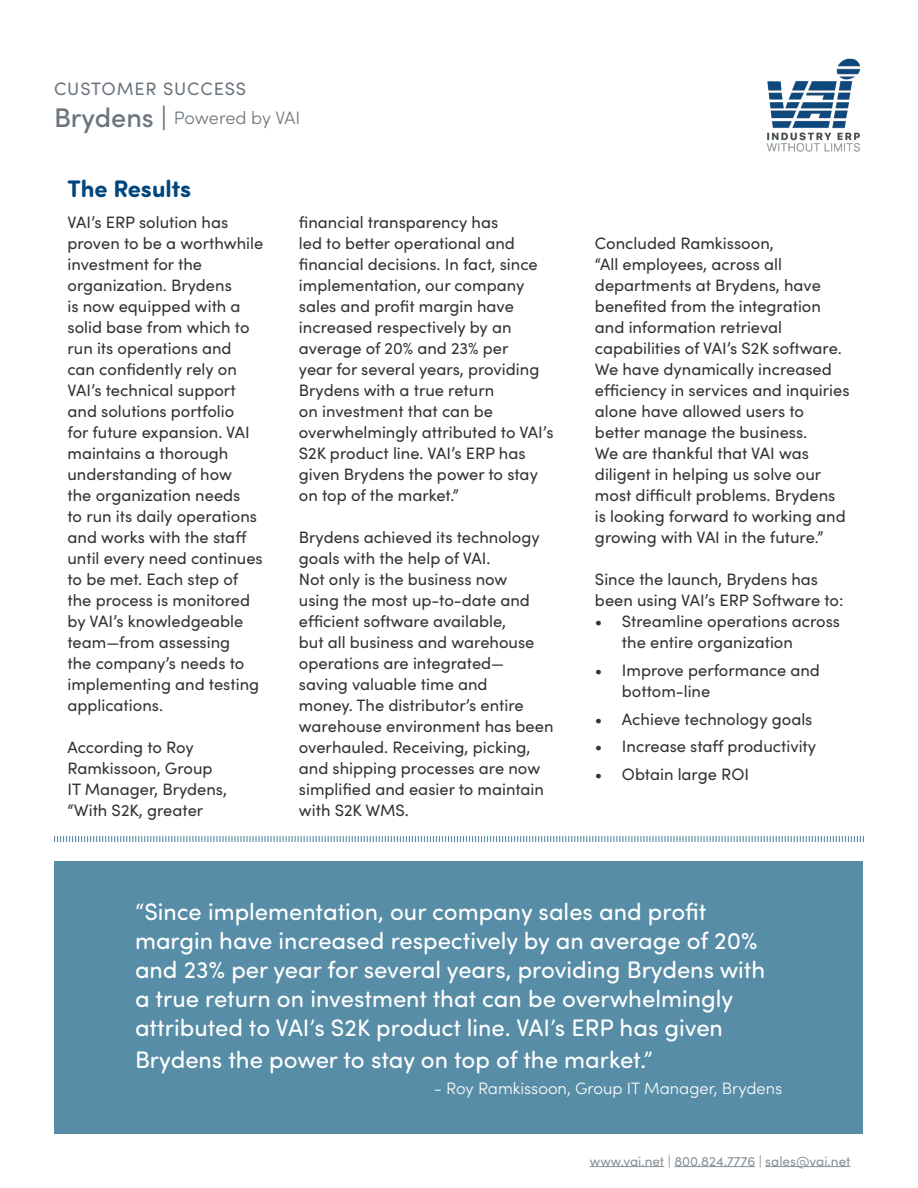
<style>
.page{position:relative;width:918px;height:1188px;background:#fff}
.page>*{position:absolute;margin:0;border:0;box-sizing:border-box;transform-origin:0 0}
.t1{font:24px/28.8px "Sofia Pro Soft";color:#fff}
.t2{font:700 24px "Sofia Pro Soft";color:#00467e}
.t3{font:18px/29.4px "Sofia Pro";letter-spacing:.05em;color:#6c757d}
.t4{font:16.5px/21px "Sofia Pro";color:#333}
.t5{font:300 16.5px "Sofia Pro";color:#fff}
.t6{font:13.5px "Sofia Pro";color:#899197}
.s1{font-weight:500;font-size:27px}
.s2{font-size:27px}
.s3{font-weight:300}
</style>
<div class="page">
<hr style="left:590px;top:1166px;width:74px;height:1px;background:#899197">
<hr style="left:674px;top:1166px;width:81px;height:1px;background:#899197">
<hr style="left:765px;top:1166px;width:86px;height:1px;background:#899197">
<svg style="left:54px;top:836px;width:810px;height:6px"></svg>
<img style="left:766px;top:58px;width:95px;height:94px">
<div style="left:55px;top:862px;width:808px;height:272px;background:#578da6"></div>
<p class="t3" style="left:54px;top:73px;width:248px">CUSTOMER SUCCESS<br><span class="s1">Brydens</span> <span class="s2">|</span> <span class="s3">Powered by VAI</span></p>
<h1 class="t2" style="left:68px;top:171px;width:125px">The Results</h1>
<p class="t4" style="left:68px;top:211px;width:197px">VAI’s ERP solution has proven to be a worthwhile investment for the organization. Brydens<br>is now equipped with a solid base from which to run its operations and can confidently rely on<br>VAI’s technical support and solutions portfolio<br>for future expansion. VAI maintains a thorough understanding of how<br>the organization needs<br>to run its daily operations and works with the staff until every need continues to be met. Each step of the process is monitored by VAI’s knowledgeable team—from assessing<br>the company’s needs to implementing and testing applications.</p>
<p class="t4" style="left:68px;top:736px;width:161px">According to Roy<br>Ramkissoon, Group<br>IT Manager, Brydens, “With S2K, greater</p>
<p class="t4" style="left:299px;top:211px;width:256px">financial transparency has<br>led to better operational and financial decisions. In fact, since implementation, our company sales and profit margin have increased respectively by an average of 20% and 23% per<br>year for several years, providing<br>Brydens with a true return<br>on investment that can be overwhelmingly attributed to VAI’s<br>S2K product line. VAI’s ERP has given Brydens the power to stay on top of the market.”</p>
<p class="t4" style="left:299px;top:526px;width:256px">Brydens achieved its technology goals with the help of VAI.<br>Not only is the business now<br>using the most up-to-date and efficient software available,<br>but all business and warehouse operations are integrated— saving valuable time and<br>money. The distributor’s entire warehouse environment has been overhauled. Receiving, picking, and shipping processes are now simplified and easier to maintain with S2K WMS.</p>
<p class="t4" style="left:595px;top:232px;width:256px">Concluded Ramkissoon,<br>“All employees, across all departments at Brydens, have benefited from the integration and information retrieval capabilities of VAI’s S2K software.<br>We have dynamically increased efficiency in services and inquiries alone have allowed users to better manage the business.<br>We are thankful that VAI was diligent in helping us solve our most difficult problems. Brydens is looking forward to working and growing with VAI in the future.”</p>
<p class="t4" style="left:595px;top:568px;width:250px">Since the launch, Brydens has been using VAI’s ERP Software to:</p>
<p class="t4" style="left:622px;top:610px;width:220px;text-indent:-27px">• Streamline operations across the entire organization</p>
<p class="t4" style="left:622px;top:659px;width:200px;text-indent:-27px">• Improve performance and bottom-line</p>
<p class="t4" style="left:595px;top:707px;width:219px">• Achieve technology goals</p>
<p class="t4" style="left:595px;top:735px;width:223px">• Increase staff productivity</p>
<p class="t4" style="left:595px;top:763px;width:156px">• Obtain large ROI</p>
<p class="t1" style="left:135px;top:897px;width:632px">“Since implementation, our company sales and profit margin have increased respectively by an average of 20% and 23% per year for several years, providing Brydens with a true return on investment that can be overwhelmingly attributed to VAI’s S2K product line. VAI’s ERP has given</p>
<h1 class="t1" style="left:135px;top:1044px;width:519px">Brydens the power to stay on top of the market.”</h1>
<p class="t5" style="left:434px;top:1076px;width:349px">- Roy Ramkissoon, Group IT Manager, Brydens</p>
<p class="t6" style="left:590px;top:1151px;width:262px">www.vai.net | 800.824.7776 | sales@vai.net</p>
</div>
